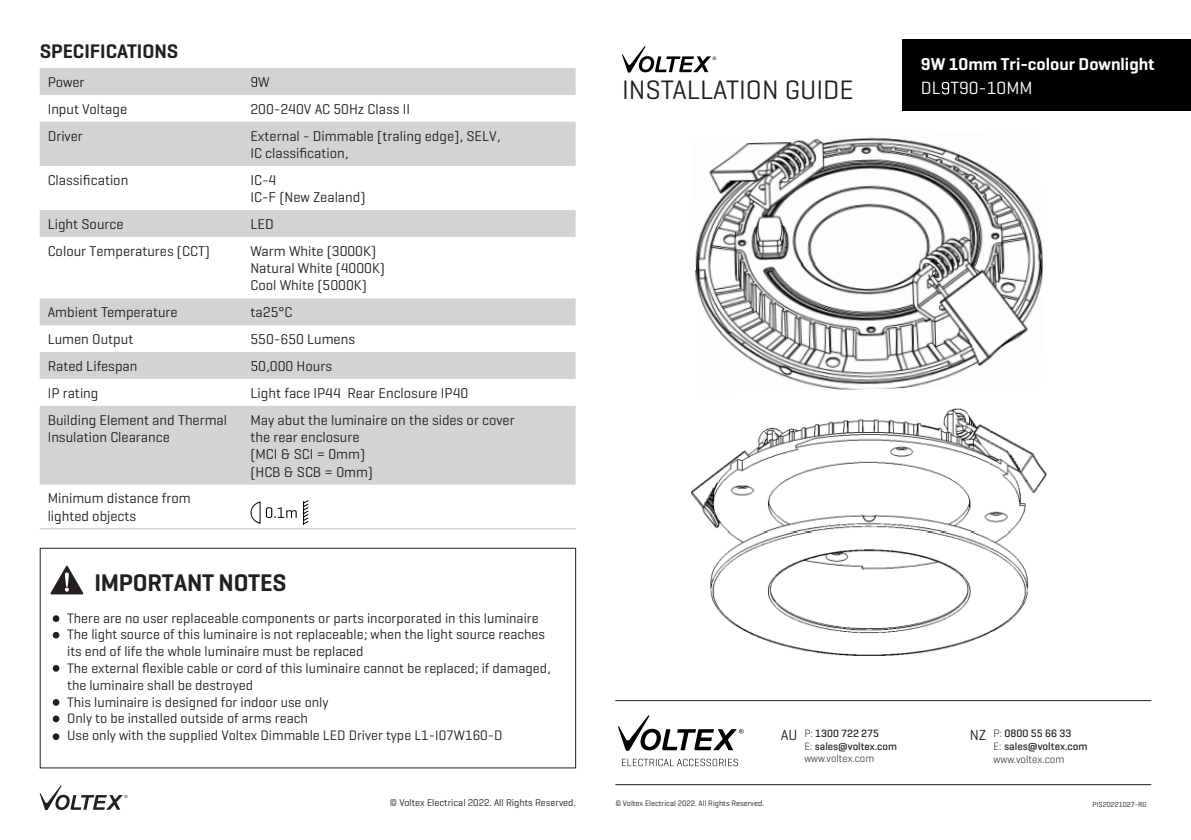
<style>
.page{position:relative;width:1191px;height:840px;background:#fff}
.page>*{position:absolute;margin:0;border:0;box-sizing:border-box;transform-origin:0 0}
.t1{font:27.2px "Geogrotesque";color:#231f20}
.t2{font:600 24.4px "Geogrotesque";letter-spacing:-.01em;color:#231f20}
.t3{font:600 20px "Geogrotesque";color:#231f20}
.t4{font:18px "Geogrotesque";color:#fff}
.t5{font:600 17.4px "Geogrotesque";color:#fff}
.t6{font:14.4px/17.4px "Geogrotesque";color:#231f20}
.t7{font:14px/16.8px "Geogrotesque";color:#231f20}
.t8{font:500 11px/13.2px "Geogrotesque";color:#231f20}
.t9{font:500 10.8px/12.8px "Geogrotesque";color:#231f20}
.t10{font:10px "Geogrotesque";color:#231f20}
.t11{font:8px "Geogrotesque";color:#231f20}
.t12{font:7.4px "Geogrotesque";color:#231f20}
.t13{font:4.8px "Arial";color:#000}
.s1{font-weight:400;font-size:14.8px}
.s2{font-weight:300}
</style>
<div class="page">
<svg style="left:622px;top:46px;width:89px;height:27px"></svg>
<div style="left:903px;top:40px;width:288px;height:71px;background:#000"></div>
<svg style="left:941px;top:82px;width:8px;height:12px"></svg>
<svg style="left:618px;top:715px;width:125px;height:35px"></svg>
<svg style="left:622px;top:758px;width:116px;height:7px"></svg>
<hr style="left:615px;top:783px;width:536px;height:1px;background:#231f20">
<hr style="left:615px;top:699px;width:536px;height:1px;background:#231f20">
<svg style="left:40px;top:68px;width:535px;height:416px;fill:#d1d3d4"></svg>
<hr style="left:40px;top:528px;width:202px;height:1px;background:#bcbec0">
<hr style="left:242px;top:528px;width:333px;height:1px;background:#bcbec0">
<svg style="left:251px;top:77px;width:6px;height:10px"></svg>
<svg style="left:331px;top:280px;width:6px;height:10px"></svg>
<svg style="left:281px;top:334px;width:14px;height:10px"></svg>
<svg style="left:251px;top:361px;width:6px;height:10px"></svg>
<svg style="left:40px;top:785px;width:88px;height:24px"></svg>
<svg style="left:250px;top:501px;width:47px;height:22px"></svg>
<svg style="left:303px;top:500px;width:6px;height:25px"></svg>
<div style="left:40px;top:547px;width:536px;height:221px;border:1px solid #231f20"></div>
<svg style="left:50px;top:565px;width:34px;height:29px"></svg>
<svg style="left:53px;top:615px;width:6px;height:6px"></svg>
<div style="left:53px;top:631px;width:6px;height:7px;background:#231f20;border-radius:50%"></div>
<svg style="left:53px;top:664px;width:6px;height:7px"></svg>
<svg style="left:53px;top:698px;width:6px;height:7px"></svg>
<svg style="left:53px;top:715px;width:6px;height:6px"></svg>
<svg style="left:53px;top:733px;width:6px;height:6px"></svg>
<img style="left:695px;top:137px;width:348px;height:253px">
<img style="left:691px;top:408px;width:355px;height:247px">
<h3 class="t3" style="left:40px;top:38px;width:140px">SPECIFICATIONS</h3>
<p class="t6" style="left:48px;top:73px;width:38px">Power</p>
<p class="t6" style="left:258px;top:73px;width:13px">W</p>
<p class="t6" style="left:48px;top:100px;width:81px">Input Voltage</p>
<p class="t6" style="left:250px;top:100px;width:161px">200-240V AC 50Hz Class II</p>
<p class="t6" style="left:48px;top:127px;width:37px">Driver</p>
<p class="t6" style="left:250px;top:127px;width:252px">External - Dimmable [traling edge], SELV,<br>IC classification,</p>
<p class="t6" style="left:48px;top:171px;width:82px">Classification</p>
<p class="t6" style="left:250px;top:171px;width:117px">IC-4<br>IC-F (New Zealand)</p>
<p class="t6" style="left:48px;top:215px;width:77px">Light Source</p>
<p class="t6" style="left:250px;top:215px;width:25px">LED</p>
<p class="t6" style="left:48px;top:242px;width:164px">Colour Temperatures (CCT)</p>
<p class="t6" style="left:250px;top:242px;width:136px">Warm White (3000K)<br>Natural White (4000K)<br>Cool White (5 00K)</p>
<p class="t6" style="left:48px;top:303px;width:131px">Ambient Temperature</p>
<p class="t6" style="left:250px;top:303px;width:43px">ta25°C</p>
<p class="t6" style="left:48px;top:330px;width:87px">Lumen Output</p>
<p class="t6" style="left:250px;top:330px;width:106px">550- 0 Lumens</p>
<p class="t6" style="left:48px;top:357px;width:91px">Rated Lifespan</p>
<p class="t6" style="left:258px;top:357px;width:75px">0,000 Hours</p>
<p class="t6" style="left:48px;top:384px;width:52px">IP rating</p>
<p class="t6" style="left:250px;top:384px;width:219px">Light face IP44 Rear Enclosure IP40</p>
<p class="t6" style="left:48px;top:411px;width:181px">Building Element and Thermal<br>Insulation Clearance</p>
<p class="t6" style="left:250px;top:411px;width:266px">May abut the luminaire on the sides or cover the rear enclosure<br>(MCI &amp; SCI = 0mm)<br>(HCB &amp; SCB = 0mm)</p>
<p class="t6" style="left:48px;top:489px;width:144px">Minimum distance from lighted objects</p>
<h2 class="t2" style="left:94px;top:567px;width:194px">IMPORTANT NOTES</h2>
<p class="t7" style="left:67px;top:609px;width:485px">There are no user replaceable components or parts incorporated in this luminaire The light source of this luminaire is not replaceable; when the light source reaches its end of life the whole luminaire must be replaced<br>The external flexible cable or cord of this luminaire cannot be replaced; if damaged, the luminaire shall be destroyed<br>This luminaire is designed for indoor use only<br>Only to be installed outside of arms reach<br>Use only with the supplied Voltex Dimmable LED Driver type L1-I07W160-D</p>
<p class="t10" style="left:390px;top:797px;width:187px">© Voltex Electrical 2022. All Rights Reserved.</p>
<p class="t13" style="left:712px;top:55px;width:5px">®</p>
<h1 class="t1" style="left:622px;top:75px;width:233px">INSTALLATION GUIDE</h1>
<p class="t5" style="left:921px;top:53px;width:235px">9W 10mm Tri-colour Downlight</p>
<p class="t4" style="left:921px;top:78px;width:113px">DL T90-10MM</p>
<p class="t9" style="left:804px;top:726px;width:94px;text-indent:-24px"><span class="s1">AU</span> <span class="s2">P:</span> 1300 722 275<br><span class="s2">E:</span> sales@voltex.com <span class="s2">www.voltex.com</span></p>
<p class="t8" style="left:993px;top:725px;width:95px;text-indent:-24px"><span class="s1">NZ</span> <span class="s2">P:</span> 0800 55 66 33<br><span class="s2">E:</span> sales@voltex.com <span class="s2">www.voltex.com</span></p>
<p class="t11" style="left:615px;top:798px;width:150px">© Voltex Electrical 2022. All Rights Reserved.</p>
<p class="t12" style="left:1092px;top:799px;width:56px">PIS20221027-RG</p>
</div>
